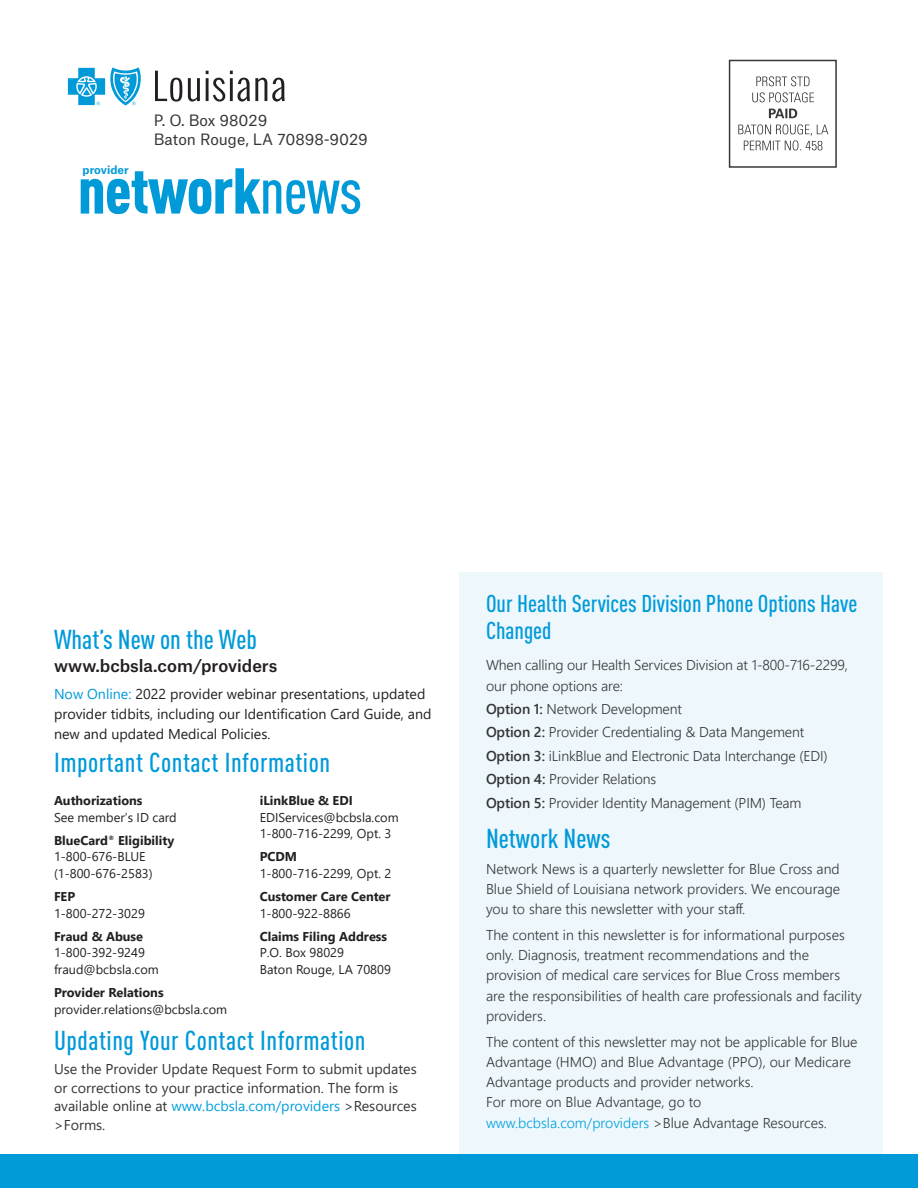
<style>
.page{position:relative;width:918px;height:1188px;background:#fff}
.page>*{position:absolute;margin:0;border:0;box-sizing:border-box;transform-origin:0 0}
.t1{font:900 condensed 63.6px "DINOT";letter-spacing:-.015em;color:#009ad9}
.t2{font:500 condensed 27px "DINOT";letter-spacing:.02em;color:#009ad9}
.t3{font:500 condensed 27px "DINOT";color:#009ad9}
.t4{font:500 condensed 24px/27px "DINOT";color:#009ad9}
.t5{font:500 16.5px "Atlas Grotesk";color:#231f20}
.t6{font:15px/19.5px "Atlas Grotesk";color:#363536}
.t7{font:300 14.25px/20.2px "Segoe UI";color:#363536}
.t8{font:14.25px/18.8px "Segoe UI";color:#363536}
.t9{font:14.25px/20.2px "Segoe UI";color:#231f20}
.t10{font:12.75px/16.5px "Segoe UI";color:#231f20}
.t11{font:700 12.75px/23.2px "Segoe UI";color:#231f20}
.t12{font:700 10.95px "Atlas Grotesk";color:#009ad9}
.s1{font-weight:500}
.s2{color:#009ad9}
.s3{font-weight:400}
.s4{color:#009fdc}
.s5{font-weight:600}
</style>
<div class="page">
<div style="left:459px;top:572px;width:423px;height:585px;background:#edf7fc"></div>
<div style="left:0;top:1154px;width:918px;height:34px;background:#009ad9"></div>
<div style="left:729px;top:60px;width:108px;height:108px;border:2px solid #383839"></div>
<svg style="left:738px;top:124px;width:90px;height:26px"></svg>
<svg style="left:769px;top:109px;width:28px;height:9px"></svg>
<svg style="left:752px;top:92px;width:62px;height:10px"></svg>
<svg style="left:756px;top:76px;width:54px;height:10px"></svg>
<svg style="left:68px;top:67px;width:73px;height:39px"></svg>
<svg style="left:155px;top:71px;width:27px;height:31px"></svg>
<svg style="left:188px;top:78px;width:12px;height:24px"></svg>
<svg style="left:206px;top:71px;width:79px;height:31px"></svg>
<p class="t6" style="left:154px;top:108px;width:216px">P. O. Box 98029<br>Baton Rouge, LA 70898-9029</p>
<h1 class="t1" style="left:78px;top:151px;width:286px">network<span class="s1">news</span></h1>
<p class="t12" style="left:83px;top:161px;width:48px">provider</p>
<h2 class="t3" style="left:54px;top:624px;width:204px">What’s New on the Web</h2>
<p class="t5" style="left:54px;top:652px;width:225px">www.bcbsla.com/providers</p>
<p class="t9" style="left:54px;top:682px;width:379px"><span class="s2">Now Online:</span> 2022 provider webinar presentations, updated provider tidbits, including our Identification Card Guide, and new and updated Medical Policies.</p>
<h2 class="t2" style="left:54px;top:746px;width:278px">Important Contact Information</h2>
<p class="t11" style="left:54px;top:788px;width:90px">Authorizations</p>
<p class="t11" style="left:54px;top:804px;width:124px"><span class="s3">See member’s ID card<br></span>BlueCard<sup>®</sup> Eligibility</p>
<p class="t10" style="left:54px;top:847px;width:100px">1-800-676-BLUE (1-800-676-2583)</p>
<p class="t11" style="left:54px;top:884px;width:23px">FEP</p>
<p class="t10" style="left:54px;top:904px;width:92px">1-800-272-3029</p>
<p class="t11" style="left:54px;top:924px;width:91px">Fraud &amp; Abuse</p>
<p class="t10" style="left:54px;top:943px;width:106px">1-800-392-9249 fraud@bcbsla.com</p>
<p class="t11" style="left:54px;top:980px;width:111px">Provider Relations</p>
<p class="t10" style="left:54px;top:1000px;width:175px">provider.relations@bcbsla.com</p>
<p class="t11" style="left:260px;top:788px;width:95px">iLinkBlue &amp; EDI</p>
<p class="t10" style="left:260px;top:808px;width:140px">EDIServices@bcbsla.com<br>1-800-716-2299, Opt. 3</p>
<p class="t11" style="left:260px;top:844px;width:39px">PCDM</p>
<p class="t10" style="left:260px;top:864px;width:133px">1-800-716-2299, Opt. 2</p>
<p class="t11" style="left:260px;top:884px;width:132px">Customer Care Center</p>
<p class="t10" style="left:260px;top:904px;width:92px">1-800-922-8866</p>
<p class="t11" style="left:260px;top:924px;width:129px">Claims Filing Address</p>
<p class="t10" style="left:260px;top:943px;width:133px">P.O. Box 98029<br>Baton Rouge, LA 70809</p>
<h2 class="t2" style="left:54px;top:1024px;width:313px">Updating Your Contact Information</h2>
<p class="t8" style="left:54px;top:1058px;width:364px">Use the Provider Update Request Form to submit updates or corrections to your practice information. The form is available online at <span class="s4">www.bcbsla.com/providers</span> &gt;Resources &gt;Forms.</p>
<h3 class="t4" style="left:486px;top:590px;width:373px">Our Health Services Division Phone Options Have<br>Changed</h3>
<p class="t7" style="left:486px;top:654px;width:363px">When calling our Health Services Division at 1-800-716-2299, our phone options are:</p>
<p class="t7" style="left:486px;top:696px;width:343px;line-height:23.4px"><span class="s5">Option 1:</span> Network Development<br><span class="s5">Option 2:</span> Provider Credentialing &amp; Data Mangement <span class="s5">Option 3:</span> iLinkBlue and Electronic Data Interchange (EDI)<br><span class="s5">Option 4:</span> Provider Relations<br><span class="s5">Option 5:</span> Provider Identity Management (PIM) Team</p>
<h2 class="t3" style="left:486px;top:823px;width:126px">Network News</h2>
<p class="t7" style="left:486px;top:857px;width:356px;text-align:justify">Network News is a quarterly newsletter for Blue Cross and Blue Shield of Louisiana network providers. We encourage you to share this newsletter with your staff.</p>
<p class="t7" style="left:486px;top:923px;width:377px">The content in this newsletter is for informational purposes only. Diagnosis, treatment recommendations and the provision of medical care services for Blue Cross members are the responsibilities of health care professionals and facility providers.</p>
<p class="t7" style="left:486px;top:1030px;width:373px">The content of this newsletter may not be applicable for Blue Advantage (HMO) and Blue Advantage (PPO), our Medicare Advantage products and provider networks.<br>For more on Blue Advantage, go to <span class="s4">www.bcbsla.com/providers</span> &gt;Blue Advantage Resources.</p>
</div>
